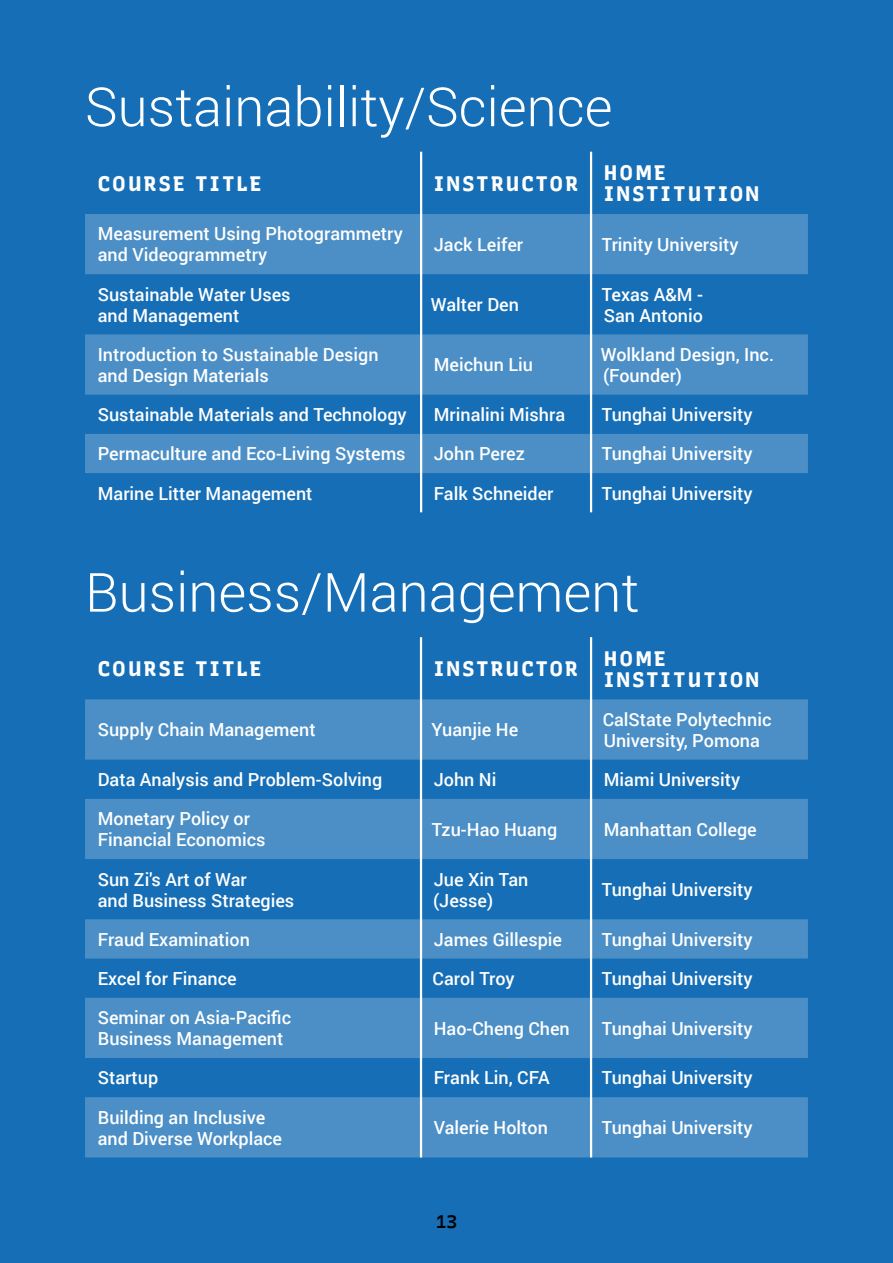
<style>
.page{position:relative;width:893px;height:1263px;background:#156eb6}
.page>*{position:absolute;margin:0;border:0;box-sizing:border-box;transform-origin:0 0}
.t1{font:300 54px "Roboto";color:#fff}
.t2{font:800 21px/21px "Recursive Sans Lnr St";letter-spacing:.1em;color:#fff}
.t3{font:500 18px/21px "Roboto";color:#fff}
.t4{font:600 18px "Recursive Sans Lnr St";color:#000}
</style>
<div class="page">
<svg style="left:85px;top:699px;width:723px;height:458px;fill:#4b8fc6"></svg>
<hr style="left:420px;top:637px;width:2px;height:520px;background:#fff">
<hr style="left:590px;top:637px;width:2px;height:520px;background:#fff">
<svg style="left:85px;top:214px;width:723px;height:259px;fill:#4b8fc6"></svg>
<hr style="left:420px;top:152px;width:2px;height:360px;background:#fff">
<hr style="left:590px;top:152px;width:2px;height:360px;background:#fff">
<h1 class="t1" style="left:85px;top:70px;width:529px">Sustainability/Science</h1>
<p class="t2" style="left:98px;top:173px;width:165px">COURSE TITLE</p>
<p class="t2" style="left:434px;top:173px;width:146px">INSTRUCTOR</p>
<p class="t2" style="left:604px;top:162px;width:157px">HOME<br>INSTITUTION</p>
<p class="t3" style="left:98px;top:223px;width:306px">Measurement Using Photogrammetry and Videogrammetry</p>
<p class="t3" style="left:434px;top:233px;width:91px">Jack Leifer</p>
<p class="t3" style="left:602px;top:233px;width:138px">Trinity University</p>
<p class="t3" style="left:98px;top:283px;width:194px">Sustainable Water Uses and Management</p>
<p class="t3" style="left:431px;top:294px;width:90px">Walter Den</p>
<p class="t3" style="left:602px;top:283px;width:103px">Texas A&amp;M -<br>San Antonio</p>
<p class="t3" style="left:98px;top:343px;width:282px">Introduction to Sustainable Design and Design Materials</p>
<p class="t3" style="left:434px;top:354px;width:101px">Meichun Liu</p>
<p class="t3" style="left:601px;top:343px;width:175px">Wolkland Design, Inc. (Founder)</p>
<p class="t3" style="left:98px;top:404px;width:310px">Sustainable Materials and Technology</p>
<p class="t3" style="left:434px;top:404px;width:133px">Mrinalini Mishra</p>
<p class="t3" style="left:602px;top:404px;width:152px">Tunghai University</p>
<p class="t3" style="left:98px;top:443px;width:309px">Permaculture and Eco-Living Systems</p>
<p class="t3" style="left:434px;top:443px;width:93px">John Perez</p>
<p class="t3" style="left:602px;top:443px;width:152px">Tunghai University</p>
<p class="t3" style="left:98px;top:482px;width:216px">Marine Litter Management</p>
<p class="t3" style="left:434px;top:482px;width:121px">Falk Schneider</p>
<p class="t3" style="left:602px;top:482px;width:152px">Tunghai University</p>
<h1 class="t1" style="left:85px;top:555px;width:556px">Business/Management</h1>
<p class="t2" style="left:98px;top:658px;width:165px">COURSE TITLE</p>
<p class="t2" style="left:434px;top:658px;width:146px">INSTRUCTOR</p>
<p class="t2" style="left:604px;top:648px;width:157px">HOME<br>INSTITUTION</p>
<p class="t3" style="left:98px;top:719px;width:219px">Supply Chain Management</p>
<p class="t3" style="left:432px;top:719px;width:88px">Yuanjie He</p>
<p class="t3" style="left:603px;top:708px;width:170px">CalState Polytechnic<br>University, Pomona</p>
<p class="t3" style="left:98px;top:769px;width:286px">Data Analysis and Problem-Solving</p>
<p class="t3" style="left:434px;top:769px;width:64px">John Ni</p>
<p class="t3" style="left:604px;top:769px;width:138px">Miami University</p>
<p class="t3" style="left:98px;top:808px;width:169px">Monetary Policy or<br>Financial Economics</p>
<p class="t3" style="left:432px;top:818px;width:127px">Tzu-Hao Huang</p>
<p class="t3" style="left:604px;top:818px;width:154px">Manhattan College</p>
<p class="t3" style="left:98px;top:868px;width:198px">Sun Zi's Art of War<br>and Business Strategies</p>
<p class="t3" style="left:433px;top:868px;width:97px">Jue Xin Tan (Jesse)</p>
<p class="t3" style="left:602px;top:878px;width:152px">Tunghai University</p>
<p class="t3" style="left:98px;top:928px;width:154px">Fraud Examination</p>
<p class="t3" style="left:434px;top:928px;width:130px">James Gillespie</p>
<p class="t3" style="left:602px;top:928px;width:152px">Tunghai University</p>
<p class="t3" style="left:98px;top:967px;width:140px">Excel for Finance</p>
<p class="t3" style="left:433px;top:967px;width:84px">Carol Troy</p>
<p class="t3" style="left:602px;top:967px;width:152px">Tunghai University</p>
<p class="t3" style="left:98px;top:1007px;width:195px">Seminar on Asia-Pacific<br>Business Management</p>
<p class="t3" style="left:434px;top:1017px;width:138px">Hao-Cheng Chen</p>
<p class="t3" style="left:602px;top:1017px;width:152px">Tunghai University</p>
<p class="t3" style="left:98px;top:1067px;width:62px">Startup</p>
<p class="t3" style="left:434px;top:1067px;width:117px">Frank Lin, CFA</p>
<p class="t3" style="left:602px;top:1067px;width:152px">Tunghai University</p>
<p class="t3" style="left:98px;top:1106px;width:186px">Building an Inclusive and Diverse Workplace</p>
<p class="t3" style="left:434px;top:1117px;width:116px">Valerie Holton</p>
<p class="t3" style="left:602px;top:1117px;width:152px">Tunghai University</p>
<p class="t4" style="left:436px;top:1211px;width:23px">13</p>
</div>
